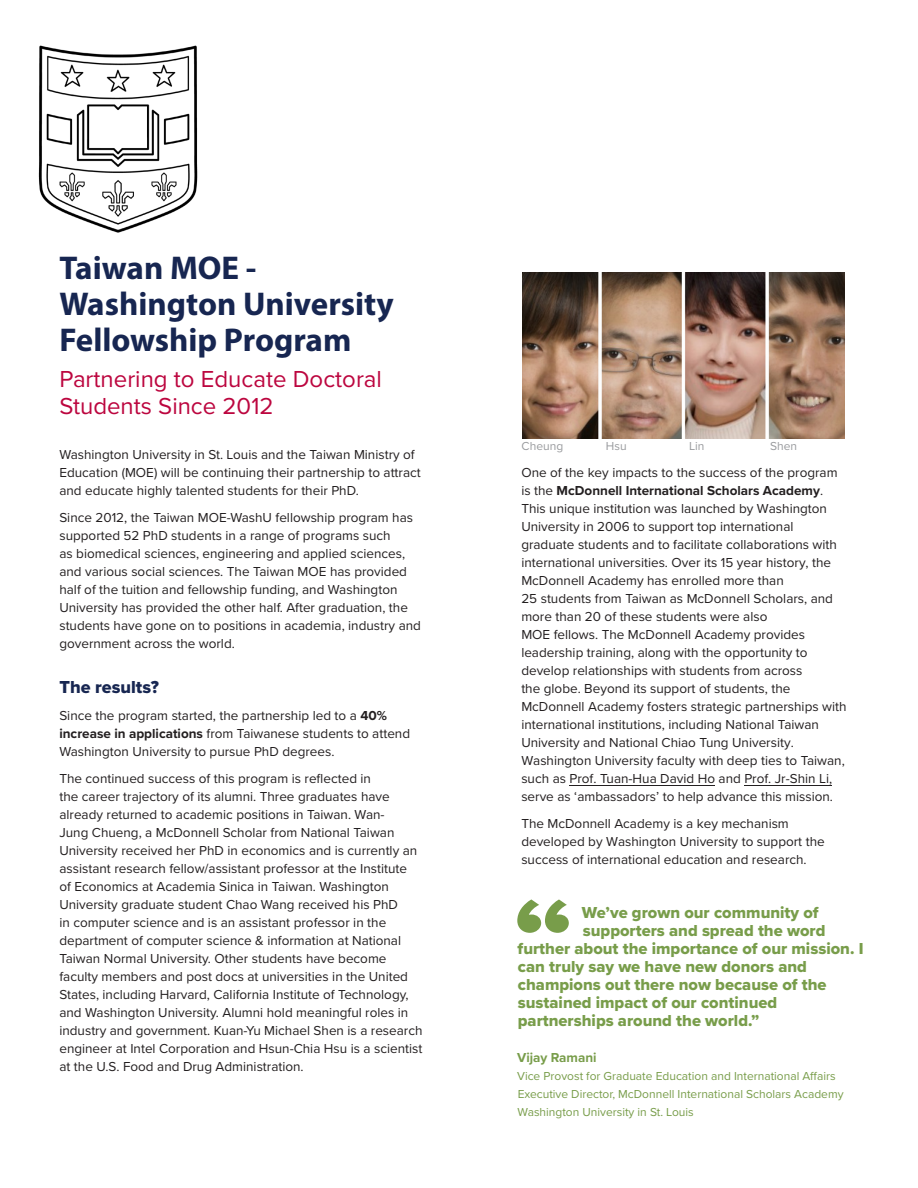
<style>
.page{position:relative;width:918px;height:1188px;background:#fff}
.page>*{position:absolute;margin:0;border:0;box-sizing:border-box;transform-origin:0 0}
.Headline_1{font:700 33px/36px "Myriad Pro";color:#172651}
.Headline_2_Alt{font:24px/27px "Proxima Nova";color:#bc063f}
.Body_Copy{font:18px "Proxima Nova Extrabld";color:#172651}
.Pull_Quote_-_Small{font:16.5px "Proxima Nova Extrabld";color:#789d4a}
.Body_Copy-2{font:13.5px/18px "Proxima Nova";color:#231f20}
.Pull_Quote_-_Small-2{font:700 13.5px "Proxima Nova";color:#789d4a}
.Pull_Quote_-_Small-3{font:12px/18px "Proxima Nova";color:#789d4a}
.Afternote{font:12px "Proxima Nova";color:#999b9e}
.s1{font-weight:700}
</style>
<div class="page">
<svg style="left:517px;top:899px;width:52px;height:34px"></svg>
<img style="left:523px;top:272px;width:322px;height:167px">
<img style="left:38px;top:45px;width:160px;height:188px">
<hr style="left:570px;top:785px;width:145px;height:1px;background:#231f20">
<hr style="left:744px;top:785px;width:88px;height:1px;background:#231f20">
<p class="Headline_1" style="left:59px;top:249px;width:199px">Taiwan MOE -</p>
<p class="Headline_1" style="left:59px;top:285px;width:336px">Washington University<br>Fellowship Program</p>
<p class="Headline_2_Alt" style="left:59px;top:364px;width:324px">Partnering to Educate Doctoral<br>Students Since 2012</p>
<p class="Body_Copy-2" style="left:59px;top:445px;width:363px">Washington University in St. Louis and the Taiwan Ministry of<br>Education (MOE) will be continuing their partnership to attract and educate highly talented students for their PhD.</p>
<p class="Body_Copy-2" style="left:59px;top:508px;width:363px">Since 2012, the Taiwan MOE-WashU fellowship program has supported 52 PhD students in a range of programs such<br>as biomedical sciences, engineering and applied sciences, and various social sciences. The Taiwan MOE has provided half of the tuition and fellowship funding, and Washington University has provided the other half. After graduation, the students have gone on to positions in academia, industry and government across the world.</p>
<p class="Body_Copy" style="left:59px;top:674px;width:101px">The results?</p>
<p class="Body_Copy-2" style="left:59px;top:706px;width:352px">Since the program started, the partnership led to a <span class="s1">40% increase in applications</span> from Taiwanese students to attend<br>Washington University to pursue PhD degrees.</p>
<p class="Body_Copy-2" style="left:59px;top:769px;width:365px">The continued success of this program is reflected in<br>the career trajectory of its alumni. Three graduates have already returned to academic positions in Taiwan. Wan-<br>Jung Chueng, a McDonnell Scholar from National Taiwan University received her PhD in economics and is currently an assistant research fellow/assistant professor at the Institute<br>of Economics at Academia Sinica in Taiwan. Washington University graduate student Chao Wang received his PhD<br>in computer science and is an assistant professor in the department of computer science &amp; information at National Taiwan Normal University. Other students have become faculty members and post docs at universities in the United States, including Harvard, California Institute of Technology, and Washington University. Alumni hold meaningful roles in industry and government. Kuan-Yu Michael Shen is a research engineer at Intel Corporation and Hsun-Chia Hsu is a scientist at the U.S. Food and Drug Administration.</p>
<p class="Afternote" style="left:522px;top:437px;width:43px">Cheung</p>
<p class="Afternote" style="left:606px;top:437px;width:22px">Hsu</p>
<p class="Afternote" style="left:689px;top:437px;width:17px">Lin</p>
<p class="Afternote" style="left:770px;top:437px;width:29px">Shen</p>
<p class="Body_Copy-2" style="left:521px;top:463px;width:327px">One of the key impacts to the success of the program is the <span class="s1">McDonnell International Scholars Academy</span>.<br>This unique institution was launched by Washington University in 2006 to support top international graduate students and to facilitate collaborations with international universities. Over its 15 year history, the McDonnell Academy has enrolled more than<br>25 students from Taiwan as McDonnell Scholars, and more than 20 of these students were also<br>MOE fellows. The McDonnell Academy provides leadership training, along with the opportunity to develop relationships with students from across<br>the globe. Beyond its support of students, the McDonnell Academy fosters strategic partnerships with international institutions, including National Taiwan University and National Chiao Tung University.<br>Washington University faculty with deep ties to Taiwan, such as Prof. Tuan-Hua David Ho and Prof. Jr-Shin Li, serve as ‘ambassadors’ to help advance this mission.</p>
<p class="Body_Copy-2" style="left:521px;top:814px;width:305px">The McDonnell Academy is a key mechanism developed by Washington University to support the success of international education and research.</p>
<p class="Pull_Quote_-_Small" style="left:582px;top:900px;width:238px">We’ve grown our community of</p>
<p class="Pull_Quote_-_Small" style="left:583px;top:918px;width:244px">supporters and spread the word</p>
<p class="Pull_Quote_-_Small" style="left:518px;top:936px;width:347px">further about the importance of our mission. I</p>
<p class="Pull_Quote_-_Small" style="left:518px;top:954px;width:291px">can truly say we have new donors and</p>
<p class="Pull_Quote_-_Small" style="left:518px;top:972px;width:310px">champions out there now because of the</p>
<p class="Pull_Quote_-_Small" style="left:518px;top:990px;width:261px">sustained impact of our continued</p>
<p class="Pull_Quote_-_Small" style="left:518px;top:1008px;width:243px">partnerships around the world.”</p>
<p class="Pull_Quote_-_Small-2" style="left:517px;top:1047px;width:81px">Vijay Ramani</p>
<p class="Pull_Quote_-_Small-3" style="left:517px;top:1066px;width:328px">Vice Provost for Graduate Education and International Affairs<br>Executive Director, McDonnell International Scholars Academy<br>Washington University in St. Louis</p>
</div>
